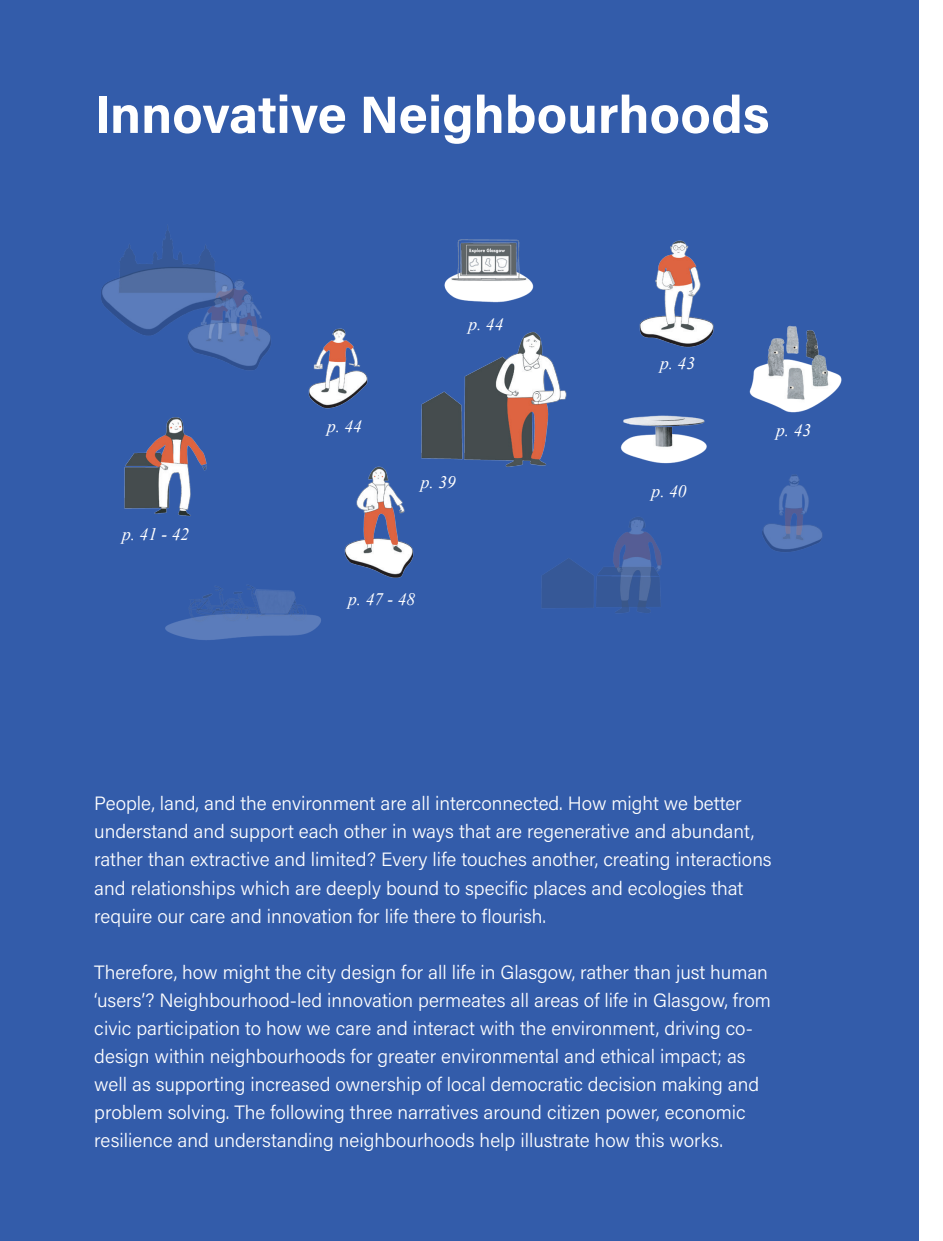
<style>
.page{position:relative;width:943px;height:1241px;background:#fff}
.page>*{position:absolute;margin:0;border:0;box-sizing:border-box;transform-origin:0 0}
.t1{font:700 52.5px "Acumin Pro";color:#fff}
.t2{font:300 19.25px/28px "Acumin Pro";color:#fff}
.t3{font:italic 17.5px "Times New Roman";color:#fff}
</style>
<div class="page">
<div style="left:0;top:0;width:918px;height:1240px;background:#335caa"></div>
<img style="left:101px;top:226px;width:741px;height:414px">
<p class="t1" style="left:94px;top:78px;width:676px">Innovative Neighbourhoods</p>
<p class="t3" style="left:122px;top:522px;width:69px">p. 41 - 42</p>
<p class="t3" style="left:327px;top:414px;width:36px">p. 44</p>
<p class="t3" style="left:468px;top:312px;width:36px">p. 44</p>
<p class="t3" style="left:421px;top:470px;width:36px">p. 39</p>
<p class="t3" style="left:348px;top:587px;width:69px">p. 47 - 48</p>
<p class="t3" style="left:660px;top:351px;width:36px">p. 43</p>
<p class="t3" style="left:651px;top:479px;width:36px">p. 40</p>
<p class="t3" style="left:776px;top:417px;width:36px">p. 43</p>
<p class="t2" style="left:94px;top:788px;width:679px">People, land, and the environment are all interconnected. How might we better understand and support each other in ways that are regenerative and abundant, rather than extractive and limited? Every life touches another, creating interactions and relationships which are deeply bound to specific places and ecologies that require our care and innovation for life there to flourish.</p>
<p class="t2" style="left:94px;top:956px;width:678px">Therefore, how might the city design for all life in Glasgow, rather than just human ‘users’? Neighbourhood-led innovation permeates all areas of life in Glasgow, from civic participation to how we care and interact with the environment, driving co&shy;design within neighbourhoods for greater environmental and ethical impact; as well as supporting increased ownership of local democratic decision making and problem solving. The following three narratives around citizen power, economic resilience and understanding neighbourhoods help illustrate how this works.</p>
</div>
